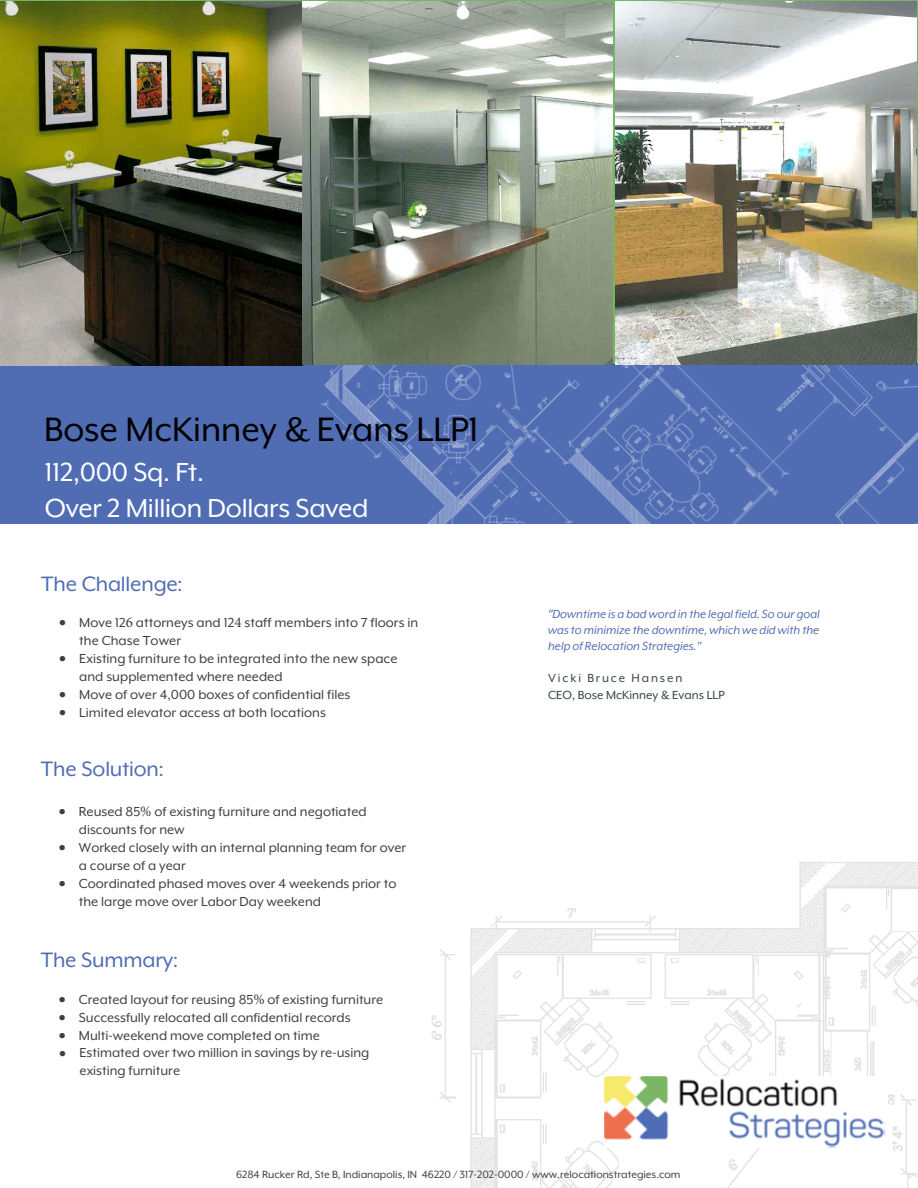
<style>
.page{position:relative;width:918px;height:1188px;background:#fff}
.page>*{position:absolute;margin:0;border:0;box-sizing:border-box;transform-origin:0 0}
.t1{font:39px "Mr Eaves XL Mod OT";color:#000}
.t2{font:30px/36px "Mr Eaves XL Mod OT";letter-spacing:-.01em;color:#fff}
.t3{font:24px "Mr Eaves XL Mod OT";letter-spacing:-.01em;color:#506db4}
.t4{font:15px/18px "Mr Eaves XL Mod OT";color:#3e3e3f}
.t5{font:15px/17.7px "Mr Eaves XL Mod OT";color:#404040}
.t6{font:15px "Symbol";color:#3e3e3f}
.t7{font:italic 13.5px/16.2px "Mr Eaves XL Mod OT";color:#506db4;text-align:justify}
.t8{font:13.5px/16.2px "Mr Eaves XL Mod OT";color:#344447}
.t9{font:12px "Mr Eaves XL Mod OT";color:#404040}
.s1{font-family:"Minion Pro"}
.s2{color:#3e3e3f}
.s3{font-family:"Open Sans";font-size:12px}
</style>
<div class="page">
<img style="left:431px;top:862px;width:487px;height:326px">
<div style="left:0;top:364px;width:918px;height:160px;background:#506db4"></div>
<img style="left:241px;top:364px;width:677px;height:160px">
<img style="left:0;top:1px;width:613px;height:364px">
<img style="left:615px;top:1px;width:301px;height:364px">
<img style="left:604px;top:1076px;width:280px;height:72px">
<h1 class="t1" style="left:44px;top:410px;width:436px">Bose McKinney &amp; Evans LLP1</h1>
<h2 class="t2" style="left:45px;top:454px;width:325px">112,000 Sq. Ft.<br>Over 2 Million Dollars Saved</h2>
<p class="t3" style="left:41px;top:571px;width:143px">The Challenge:</p>
<p class="t4" style="left:79px;top:614px;width:341px;text-indent:-20px">• Move 12<span class="s1">6</span> attorneys and 12<span class="s1">4</span> staff members into 7 floors in the Chase Tower</p>
<p class="t4" style="left:79px;top:650px;width:320px;text-indent:-20px">• Existing furniture to be integrated into the new space and supplemented where needed</p>
<p class="t4" style="left:59px;top:686px;width:293px">• Move of over 4,000 boxes of confidential files</p>
<p class="t4" style="left:59px;top:704px;width:268px">• Limited elevator access at both locations</p>
<p class="t3" style="left:41px;top:757px;width:125px">The Solution:</p>
<p class="t4" style="left:79px;top:802px;width:289px;text-indent:-20px">• Reused 85<span class="s1">%</span> of existing furniture and negotiated discounts for new</p>
<p class="t4" style="left:79px;top:838px;width:329px;text-indent:-20px">• Worked closely with an internal planning team for over a course of a year</p>
<p class="t4" style="left:79px;top:874px;width:319px;text-indent:-20px">• Coordinated phased moves over 4 weekends prior to the large move over Labor Day weekend</p>
<p class="t3" style="left:41px;top:947px;width:139px">The Summary:</p>
<p class="t4" style="left:59px;top:990px;width:326px">• Created layout for reusing 85<span class="s1">%</span> of existing furniture</p>
<p class="t4" style="left:59px;top:1008px;width:293px">• Successfully relocated all confidential records</p>
<p class="t5" style="left:80px;top:1026px;width:291px;text-indent:-21px"><span class="s2">• Multi-weekend move completed on time<br></span>Estimated over two million in savings by re-using existing furniture</p>
<p class="t6" style="left:59px;top:1042px;width:8px">•</p>
<p class="t7" style="left:548px;top:605px;width:273px"><span class="s3">“</span>Downtime is a bad word in the legal field. So our goal was to minimize the downtime, which we did with the help of Relocation Strategies.”</p>
<p class="t8" style="left:548px;top:670px;width:178px">Vicki Bruce Hansen<br>CEO, Bose McKinney &amp; Evans LLP</p>
<p class="t9" style="left:236px;top:1169px;width:446px">6284 Rucker Rd, Ste B, Indianapolis, IN 46220 / 317-202-0000 / www.relocationstrategies.com</p>
</div>
